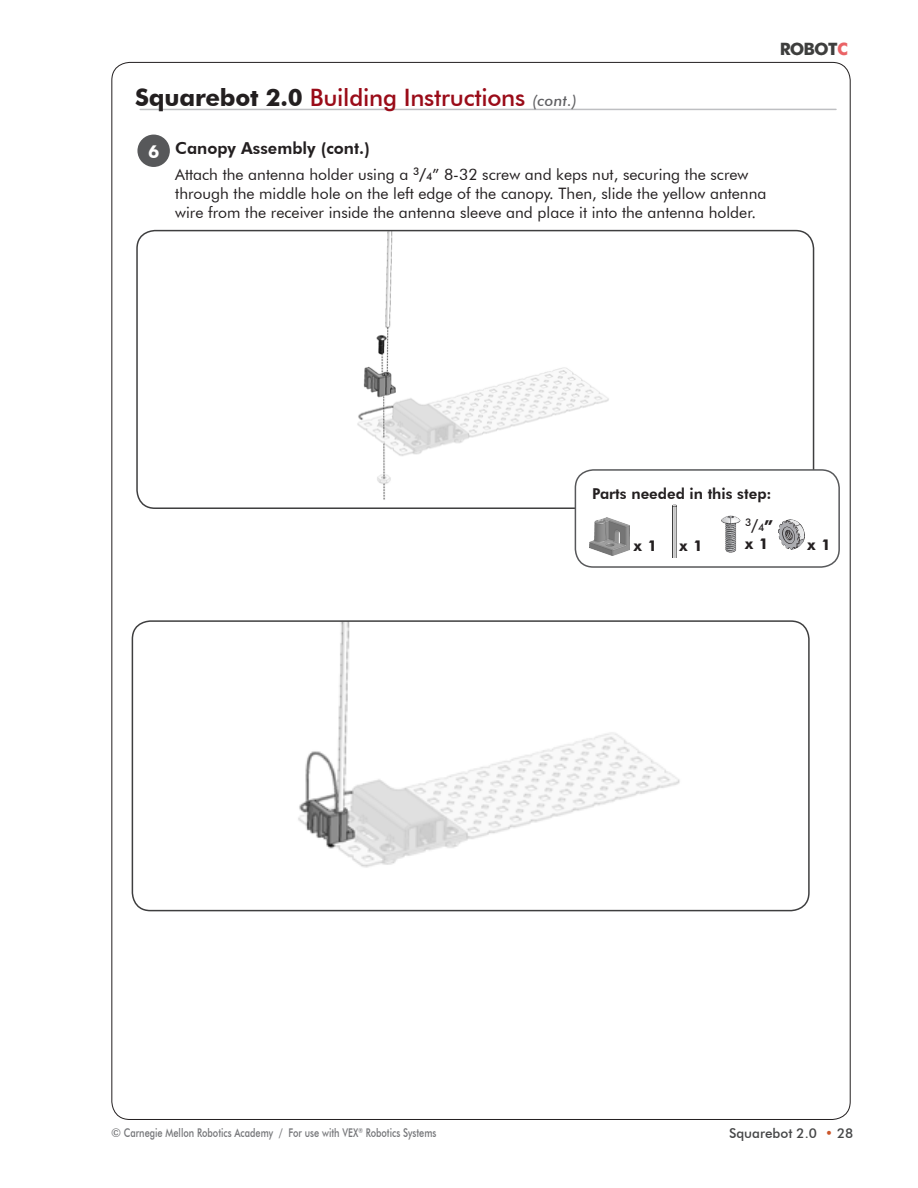
<style>
.page{position:relative;width:918px;height:1188px;background:#fff}
.page>*{position:absolute;margin:0;border:0;box-sizing:border-box;transform-origin:0 0}
.t1{font:500 24px "Futura BT";letter-spacing:-.01em;color:#9a0b18}
.t2{font:700 18px "Futura BT";color:#fff}
.t3{font:700 17.1px "Futura BT";letter-spacing:-.04em;color:#040503}
.Enlarged_Non-number{font:800 16.5px "Futura BT";color:#231f20}
.Enlarged_Non-number-2{font:15.75px/18.9px "Futura BT";color:#231f20}
.t4{font:800 15px "Futura BT";color:#231f20}
.t5{font:700 15px "Futura BT";color:#231f20}
.t6{font:500 13.5px "Futura BT";color:#454647}
.t7{font:500 12px "Futura BT";color:#757679}
.t8{font:500 10.5px "Futura BT";color:#231f20}
.s1{font-weight:700;color:#231f20}
.s2{font-style:italic;font-size:15px;color:#5f5f62}
.s3{font-weight:500;font-size:16.5px}
.s4{font-weight:500;font-size:10.5px}
.s5{color:#e43538}
.s6{font-size:16.5px}
.s7{font-weight:700;font-size:15px}
.s8{color:#cb562a}
</style>
<div class="page">
<hr style="left:140px;top:109px;width:696px;height:1px;background:#bebfc2">
<img style="left:132px;top:623px;width:677px;height:288px">
<div style="left:132px;top:620px;width:678px;height:291px;border:2px solid #3e3e3f;border-radius:18px"></div>
<img style="left:357px;top:233px;width:252px;height:268px">
<div style="left:136px;top:230px;width:678px;height:279px;border:2px solid #3e3e3f;border-radius:18px"></div>
<div style="left:575px;top:470px;width:264px;height:97px;background:#fff;border-radius:18px"></div>
<div style="left:575px;top:469px;width:265px;height:99px;border:2px solid #57585a;border-radius:18px"></div>
<img style="left:589px;top:518px;width:41px;height:38px">
<img style="left:672px;top:504px;width:5px;height:53px">
<img style="left:779px;top:520px;width:26px;height:30px">
<img style="left:721px;top:515px;width:20px;height:38px">
<div style="left:139px;top:136px;width:30px;height:30px;background:#57585a;border-radius:50%"></div>
<div style="left:137px;top:135px;width:33px;height:32px;border:2px solid #57585a;border-radius:50%"></div>
<h1 class="t1" style="left:135px;top:83px;width:443px"><span class="s1">Squarebot 2.0</span> Building Instructions <span class="s2">(cont.)</span></h1>
<p class="t2" style="left:148px;top:140px;width:13px">6</p>
<p class="Enlarged_Non-number" style="left:175px;top:138px;width:196px">Canopy Assembly (cont.)</p>
<p class="Enlarged_Non-number-2" style="left:175px;top:165px;width:593px">Attach the antenna holder using a <sup>3</sup><span class="s3">/</span><span class="s4">4</span>” 8-32 screw and keps nut, securing the screw through the middle hole on the left edge of the canopy. Then, slide the yellow antenna wire from the receiver inside the antenna sleeve and place it into the antenna holder.</p>
<p class="t3" style="left:779px;top:39px;width:70px">ROBOT<span class="s5">C</span></p>
<p class="t4" style="left:592px;top:485px;width:181px">Parts needed in this step:</p>
<p class="t5" style="left:634px;top:537px;width:25px">x 1</p>
<p class="t5" style="left:679px;top:537px;width:25px">x 1</p>
<p class="t8" style="left:745px;top:519px;width:29px">3<span class="s6">/</span>4<span class="s7">”</span></p>
<p class="t5" style="left:745px;top:534px;width:25px">x 1</p>
<p class="t5" style="left:807px;top:535px;width:25px">x 1</p>
<p class="t7" style="left:111px;top:1125px;width:327px">© Carnegie Mellon Robotics Academy / For use with VEX<sup>®</sup> Robotics Systems</p>
<p class="t6" style="left:729px;top:1125px;width:126px">Squarebot 2.0 <span class="s8">•</span> 28</p>
</div>
